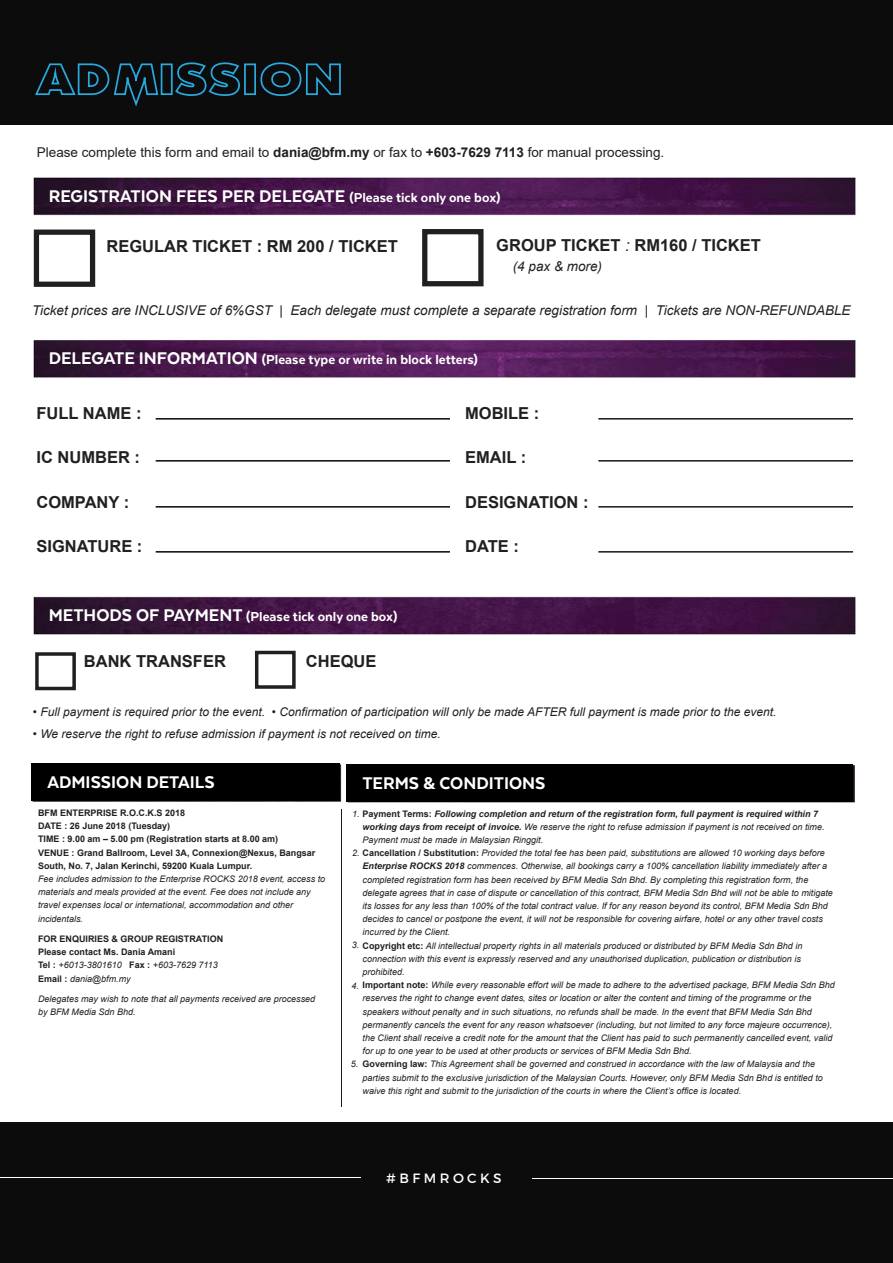
<style>
.page{position:relative;width:893px;height:1263px;background:#fff}
.page>*{position:absolute;margin:0;border:0;box-sizing:border-box;transform-origin:0 0}
.t1{font:800 19.5px "Texta";color:#fff}
.t2{font:700 16.5px "Arial";color:#221f1f}
.t3{font:800 15px "Texta";color:#fff}
.t4{font:italic 13.5px "Arial";color:#221f1f}
.t5{font:13.5px "Arial";color:#221f1f}
.t6{font:13.5px "Montserrat";letter-spacing:.26em;color:#fff}
.t7{font:italic 12px "Arial";color:#221f1f}
.t8{font:italic 9px/13.2px "Arial";color:#221f1f}
.t9{font:700 9px/13.2px "Arial";color:#221f1f}
.t10{font:italic 700 9px/13.2px "Arial";color:#221f1f}
.s1{font-weight:700}
.s2{font-size:15px}
.s3{font-weight:400;font-style:italic}
.s4{font-size:19.5px}
.s5{font-weight:400}
.s6{font-style:normal}
.s7{font-weight:700;font-style:normal}
</style>
<div class="page">
<img style="left:0;top:0;width:890px;height:1107px">
<div style="left:34px;top:230px;width:61px;height:57px;border:5px solid #221f1f"></div>
<div style="left:422px;top:229px;width:62px;height:57px;border:5px solid #221f1f"></div>
<hr style="left:341px;top:809px;width:1px;height:297px;background:#1a1a1a">
<div style="left:31px;top:763px;width:309px;height:38px;background:#000"></div>
<div style="left:346px;top:764px;width:507px;height:38px;background:#000"></div>
<div style="left:35px;top:652px;width:41px;height:38px;border:3px solid #221f1f"></div>
<div style="left:255px;top:651px;width:41px;height:38px;border:3px solid #221f1f"></div>
<div style="left:0;top:1122px;width:893px;height:141px;background:#0c0c0c"></div>
<hr style="left:533px;top:1178px;width:360px;height:1px;background:#fff">
<hr style="left:0;top:1178px;width:360px;height:1px;background:#fff">
<hr style="left:156px;top:418px;width:294px;height:2px;background:#000">
<hr style="left:156px;top:460px;width:294px;height:2px;background:#000">
<hr style="left:156px;top:506px;width:294px;height:2px;background:#000">
<hr style="left:156px;top:551px;width:294px;height:2px;background:#000">
<hr style="left:598px;top:418px;width:255px;height:1px;background:#000">
<hr style="left:598px;top:460px;width:255px;height:1px;background:#000">
<hr style="left:598px;top:506px;width:255px;height:1px;background:#000">
<hr style="left:598px;top:551px;width:255px;height:1px;background:#000">
<h3 class="t5" style="left:37px;top:143px;width:629px">Please complete this form and email to <span class="s1">dania@bfm.my</span> or fax to <span class="s1">+603-7629 7113</span> for manual processing.</h3>
<h1 class="t1" style="left:49px;top:186px;width:453px">REGISTRATION FEES PER DELEGATE <span class="s2">(Please tick only one box)</span></h1>
<h2 class="t2" style="left:106px;top:234px;width:293px">REGULAR TICKET : RM 200 / TICKET</h2>
<h2 class="t2" style="left:496px;top:234px;width:266px">GROUP TICKET <span class="s3">:</span> RM160 / TICKET</h2>
<h3 class="t4" style="left:513px;top:258px;width:91px">(4 pax &amp; more)</h3>
<h3 class="t4" style="left:32px;top:301px;width:820px">Ticket prices are INCLUSIVE of 6%GST | Each delegate must complete a separate registration form | Tickets are NON-REFUNDABLE</h3>
<h3 class="t3" style="left:49px;top:352px;width:431px"><span class="s4">DELEGATE INFORMATION</span> (Please type or write in block letters)</h3>
<h2 class="t2" style="left:36px;top:401px;width:107px">FULL NAME :</h2>
<h2 class="t2" style="left:36px;top:446px;width:105px">IC NUMBER :</h2>
<h2 class="t2" style="left:36px;top:490px;width:94px">COMPANY :</h2>
<h2 class="t2" style="left:36px;top:535px;width:108px">SIGNATURE :</h2>
<h3 class="t3" style="left:49px;top:609px;width:350px"><span class="s4">METHODS OF PAYMENT</span> (Please tick only one box)</h3>
<h2 class="t2" style="left:84px;top:650px;width:144px">BANK TRANSFER</h2>
<h2 class="t2" style="left:306px;top:649px;width:72px">CHEQUE</h2>
<h2 class="t2" style="left:465px;top:401px;width:76px">MOBILE :</h2>
<h2 class="t2" style="left:465px;top:446px;width:63px">EMAIL :</h2>
<h2 class="t2" style="left:465px;top:490px;width:125px">DESIGNATION :</h2>
<h2 class="t2" style="left:465px;top:535px;width:55px">DATE :</h2>
<h3 class="t7" style="left:33px;top:704px;width:745px">• Full payment is required prior to the event. • Confirmation of participation will only be made AFTER full payment is made prior to the event.</h3>
<h3 class="t7" style="left:33px;top:726px;width:410px">• We reserve the right to refuse admission if payment is not received on time.</h3>
<h1 class="t1" style="left:47px;top:772px;width:169px">ADMISSION DETAILS</h1>
<h1 class="t1" style="left:362px;top:773px;width:185px">TERMS &amp; CONDITIONS</h1>
<p class="t9" style="left:38px;top:806px;width:279px">BFM ENTERPRISE R.O.C.K.S 2018<br>DATE : 26 June 2018 (Tuesday)<br>TIME : 9.00 am – 5.00 pm (Registration starts at 8.00 am)<br>VENUE : Grand Ballroom, Level 3A, Connexion@Nexus, Bangsar South, No. 7, Jalan Kerinchi, 59200 Kuala Lumpur.</p>
<p class="t8" style="left:38px;top:872px;width:289px">Fee includes admission to the Enterprise ROCKS 2018 event, access to materials and meals provided at the event. Fee does not include any travel expenses local or international, accommodation and other incidentals.</p>
<p class="t9" style="left:38px;top:932px;width:187px">FOR ENQUIRIES &amp; GROUP REGISTRATION<br>Please contact Ms. Dania Amani<br>Tel : <span class="s3">+6013-3801610</span> Fax : <span class="s3">+603-7629 7113<br></span>Email : <span class="s3">dania@bfm.my</span></p>
<p class="t8" style="left:38px;top:992px;width:279px">Delegates may wish to note that all payments received are processed by BFM Media Sdn Bhd.</p>
<p class="t10" style="left:363px;top:807px;width:463px;text-indent:-11px"><span class="s5">1.</span> <span class="s6">Payment Terms:</span> Following completion and return of the registration form, full payment is required within 7 working days from receipt of invoice. <span class="s5">We reserve the right to refuse admission if payment is not received on time.<br>Payment must be made in Malaysian Ringgit.</span></p>
<p class="t8" style="left:363px;top:846px;width:472px;text-indent:-11px">2. <span class="s7">Cancellation / Substitution:</span> Provided the total fee has been paid, substitutions are allowed 10 working days before <span class="s1">Enterprise ROCKS 2018</span> commences. Otherwise, all bookings carry a 100% cancellation liability immediately after a completed registration form has been received by BFM Media Sdn Bhd. By completing this registration form, the delegate agrees that in case of dispute or cancellation of this contract, BFM Media Sdn Bhd will not be able to mitigate its losses for any less than 100% of the total contract value. If for any reason beyond its control, BFM Media Sdn Bhd decides to cancel or postpone the event, it will not be responsible for covering airfare, hotel or any other travel costs incurred by the Client.</p>
<p class="t8" style="left:363px;top:939px;width:441px;text-indent:-11px">3. <span class="s7">Copyright etc:</span> All intellectual property rights in all materials produced or distributed by BFM Media Sdn Bhd in connection with this event is expressly reserved and any unauthorised duplication, publication or distribution is prohibited.</p>
<p class="t8" style="left:363px;top:978px;width:474px;text-indent:-11px">4. <span class="s7">Important note:</span> While every reasonable effort will be made to adhere to the advertised package, BFM Media Sdn Bhd reserves the right to change event dates, sites or location or alter the content and timing of the programme or the speakers without penalty and in such situations, no refunds shall be made. In the event that BFM Media Sdn Bhd permanently cancels the event for any reason whatsoever (including, but not limited to any force majeure occurrence), the Client shall receive a credit note for the amount that the Client has paid to such permanently cancelled event, valid for up to one year to be used at other products or services of BFM Media Sdn Bhd.<br><span class="s7">Governing law:</span> This Agreement shall be governed and construed in accordance with the law of Malaysia and the parties submit to the exclusive jurisdiction of the Malaysian Courts. However, only BFM Media Sdn Bhd is entitled to waive this right and submit to the jurisdiction of the courts in where the Client’s office is located.</p>
<p class="t8" style="left:351px;top:1058px;width:9px">5.</p>
<h3 class="t6" style="left:386px;top:1169px;width:117px">#BFMROCKS</h3>
</div>
